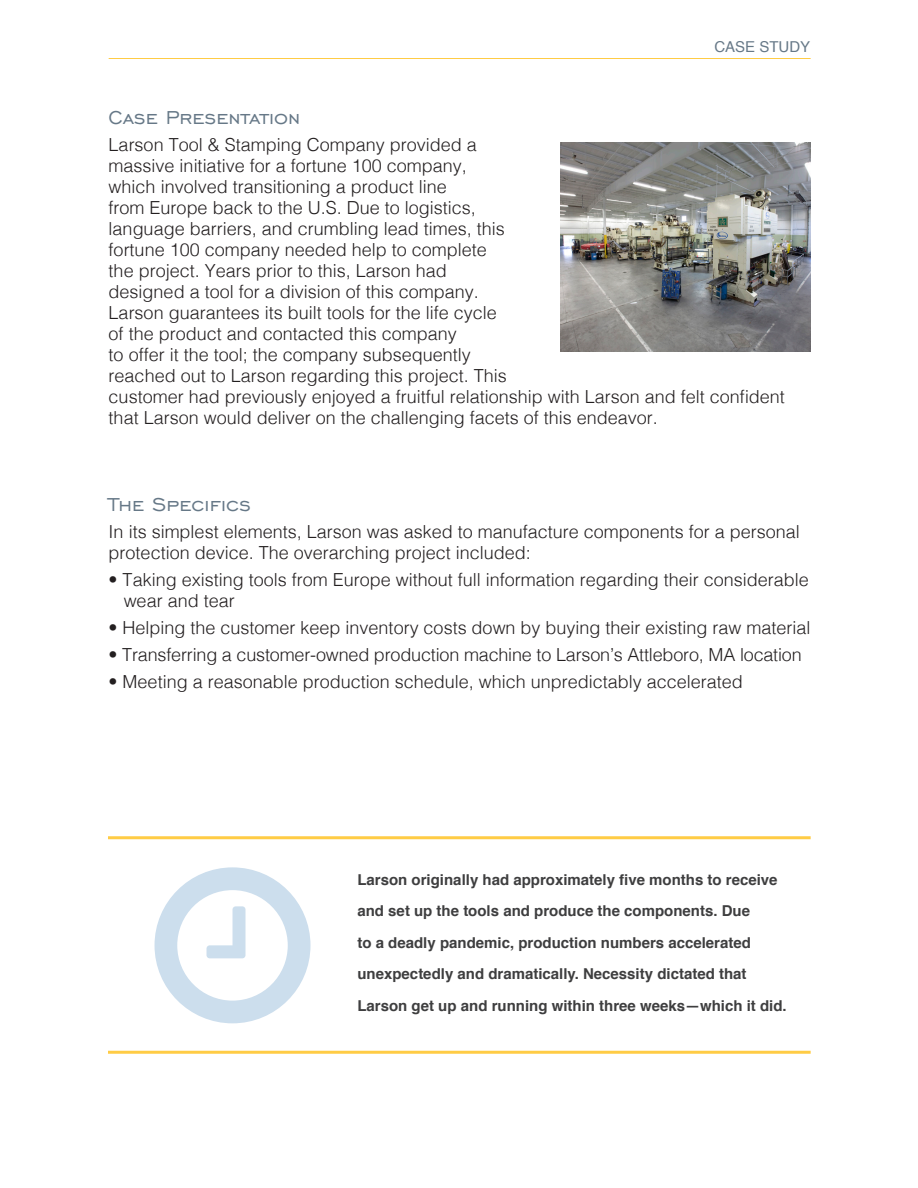
<style>
.page{position:relative;width:918px;height:1188px;background:#fff}
.page>*{position:absolute;margin:0;border:0;box-sizing:border-box;transform-origin:0 0}
.t1{font:24px "Engravers Gothic BT";color:#667887}
.t2{font:300 18px/21px "Helvetica";color:#231f20}
.t3{font:700 15px/31.5px "Helvetica";color:#3e3e3f}
.t4{font:15px "Helvetica";color:#667887}
</style>
<div class="page">
<hr style="left:109px;top:58px;width:702px;height:1px;background:#ffcc45">
<svg style="left:155px;top:867px;width:156px;height:156px"></svg>
<hr style="left:108px;top:836px;width:703px;height:3px;background:#ffcc45">
<hr style="left:108px;top:1051px;width:703px;height:3px;background:#ffcc45">
<img style="left:561px;top:143px;width:250px;height:208px">
<p class="t4" style="left:714px;top:35px;width:97px">CASE STUDY</p>
<p class="t1" style="left:109px;top:104px;width:193px">Case Presentation</p>
<p class="t2" style="left:109px;top:133px;width:678px">Larson Tool &amp; Stamping Company provided a<br>massive initiative for a fortune 100 company,<br>which involved transitioning a product line<br>from Europe back to the U.S. Due to logistics,<br>language barriers, and crumbling lead times, this<br>fortune 100 company needed help to complete<br>the project. Years prior to this, Larson had<br>designed a tool for a division of this company.<br>Larson guarantees its built tools for the life cycle<br>of the product and contacted this company<br>to offer it the tool; the company subsequently<br>reached out to Larson regarding this project. This<br>customer had previously enjoyed a fruitful relationship with Larson and felt confident that Larson would deliver on the challenging facets of this endeavor.</p>
<p class="t1" style="left:109px;top:491px;width:144px">The Specifics</p>
<p class="t2" style="left:109px;top:519px;width:693px">In its simplest elements, Larson was asked to manufacture components for a personal protection device. The overarching project included:</p>
<p class="t2" style="left:109px;top:567px;width:702px">• Taking existing tools from Europe without full information regarding their considerable</p>
<p class="t2" style="left:124px;top:588px;width:113px">wear and tear</p>
<p class="t2" style="left:109px;top:615px;width:703px">• Helping the customer keep inventory costs down by buying their existing raw material</p>
<p class="t2" style="left:109px;top:642px;width:695px">• Transferring a customer-owned production machine to Larson’s Attleboro, MA location</p>
<p class="t2" style="left:109px;top:669px;width:636px">• Meeting a reasonable production schedule, which unpredictably accelerated</p>
<p class="t3" style="left:357px;top:864px;width:431px">Larson originally had approximately five months to receive and set up the tools and produce the components. Due<br>to a deadly pandemic, production numbers accelerated unexpectedly and dramatically. Necessity dictated that Larson get up and running within three weeks—which it did.</p>
</div>
